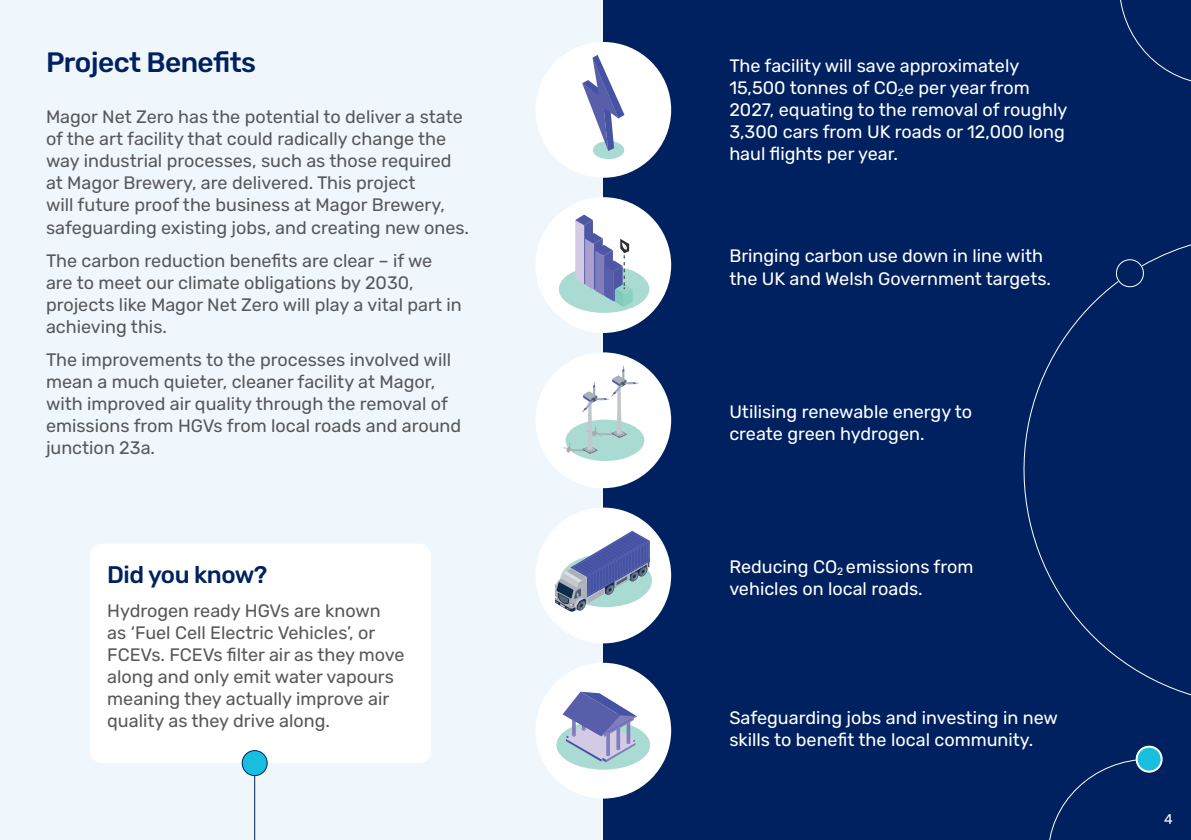
<style>
.page{position:relative;width:1191px;height:840px;background:#fff}
.page>*{position:absolute;margin:0;border:0;box-sizing:border-box;transform-origin:0 0}
.t1{font:500 28px "Rubik";letter-spacing:-.02em;color:#002160}
.t2{font:500 24px "Rubik";letter-spacing:-.02em;color:#002160}
.t3{font:18px/22px "Rubik";color:#57585a}
.t4{font:18px/22px "Rubik";color:#fff}
.t5{font:14px "Rubik";color:#fff}
</style>
<div class="page">
<div style="left:0;top:0;width:617px;height:839px;background:#f0f7fc"></div>
<div style="left:90px;top:543px;width:341px;height:219px;background:#fff;border-radius:11px"></div>
<div style="left:603px;top:0;width:588px;height:839px;background:#002160"></div>
<div style="left:535px;top:197px;width:136px;height:136px;background:#fff;border-radius:50%"></div>
<div style="left:535px;top:352px;width:136px;height:136px;background:#fff;border-radius:50%"></div>
<div style="left:535px;top:507px;width:136px;height:136px;background:#fff;border-radius:50%"></div>
<div style="left:535px;top:662px;width:136px;height:136px;background:#fff;border-radius:50%"></div>
<div style="left:535px;top:42px;width:136px;height:136px;background:#fff;border-radius:50%"></div>
<svg style="left:1120px;top:0;width:71px;height:82px"></svg>
<svg style="left:1049px;top:759px;width:101px;height:80px"></svg>
<svg style="left:1135px;top:745px;width:27px;height:27px"></svg>
<div style="left:1136px;top:745px;width:26px;height:26px;border:1px solid #fff;border-radius:50%"></div>
<svg style="left:1023px;top:244px;width:168px;height:452px"></svg>
<hr style="left:254px;top:764px;width:1px;height:75px;background:#002160">
<div style="left:242px;top:750px;width:25px;height:25px;background:#18bede;border-radius:50%"></div>
<div style="left:242px;top:749px;width:26px;height:26px;border:1px solid #002160;border-radius:50%"></div>
<svg style="left:555px;top:530px;width:95px;height:82px"></svg>
<div style="left:593px;top:141px;width:31px;height:18px;background:#a9dbd2;border-radius:50%"></div>
<svg style="left:582px;top:55px;width:42px;height:96px"></svg>
<div style="left:559px;top:265px;width:90px;height:47px;background:#a9dbd2;border-radius:50%"></div>
<svg style="left:575px;top:214px;width:57px;height:93px"></svg>
<div style="left:565px;top:419px;width:79px;height:41px;background:#a9dbd2;border-radius:50%"></div>
<svg style="left:562px;top:365px;width:77px;height:88px"></svg>
<div style="left:556px;top:720px;width:94px;height:49px;background:#a9dbd2;border-radius:50%"></div>
<svg style="left:562px;top:691px;width:75px;height:70px"></svg>
<h1 class="t1" style="left:46px;top:47px;width:211px">Project Benefits</h1>
<p class="t3" style="left:46px;top:107px;width:425px">Magor Net Zero has the potential to deliver a state of the art facility that could radically change the way industrial processes, such as those required at Magor Brewery, are delivered. This project<br>will future proof the business at Magor Brewery, safeguarding existing jobs, and creating new ones.</p>
<p class="t3" style="left:46px;top:250px;width:417px">The carbon reduction benefits are clear – if we are to meet our climate obligations by 2030, projects like Magor Net Zero will play a vital part in achieving this.</p>
<p class="t3" style="left:46px;top:350px;width:417px">The improvements to the processes involved will mean a much quieter, cleaner facility at Magor, with improved air quality through the removal of emissions from HGVs from local roads and around junction 23a.</p>
<h2 class="t2" style="left:107px;top:564px;width:162px">Did you know?</h2>
<p class="t3" style="left:107px;top:600px;width:299px">Hydrogen ready HGVs are known<br>as ‘Fuel Cell Electric Vehicles’, or<br>FCEVs. FCEVs filter air as they move along and only emit water vapours meaning they actually improve air quality as they drive along.</p>
<p class="t4" style="left:729px;top:56px;width:340px">The facility will save approximately 15,500 tonnes of CO<sub>2</sub>e per year from 2027, equating to the removal of roughly 3,300 cars from UK roads or 12,000 long haul flights per year.</p>
<p class="t4" style="left:729px;top:246px;width:323px">Bringing carbon use down in line with the UK and Welsh Government targets.</p>
<p class="t4" style="left:729px;top:401px;width:244px">Utilising renewable energy to create green hydrogen.</p>
<p class="t4" style="left:729px;top:555px;width:246px">Reducing CO<sub>2</sub> emissions from vehicles on local roads.</p>
<p class="t4" style="left:729px;top:707px;width:330px">Safeguarding jobs and investing in new skills to benefit the local community.</p>
<p class="t5" style="left:1164px;top:810px;width:10px">4</p>
</div>
